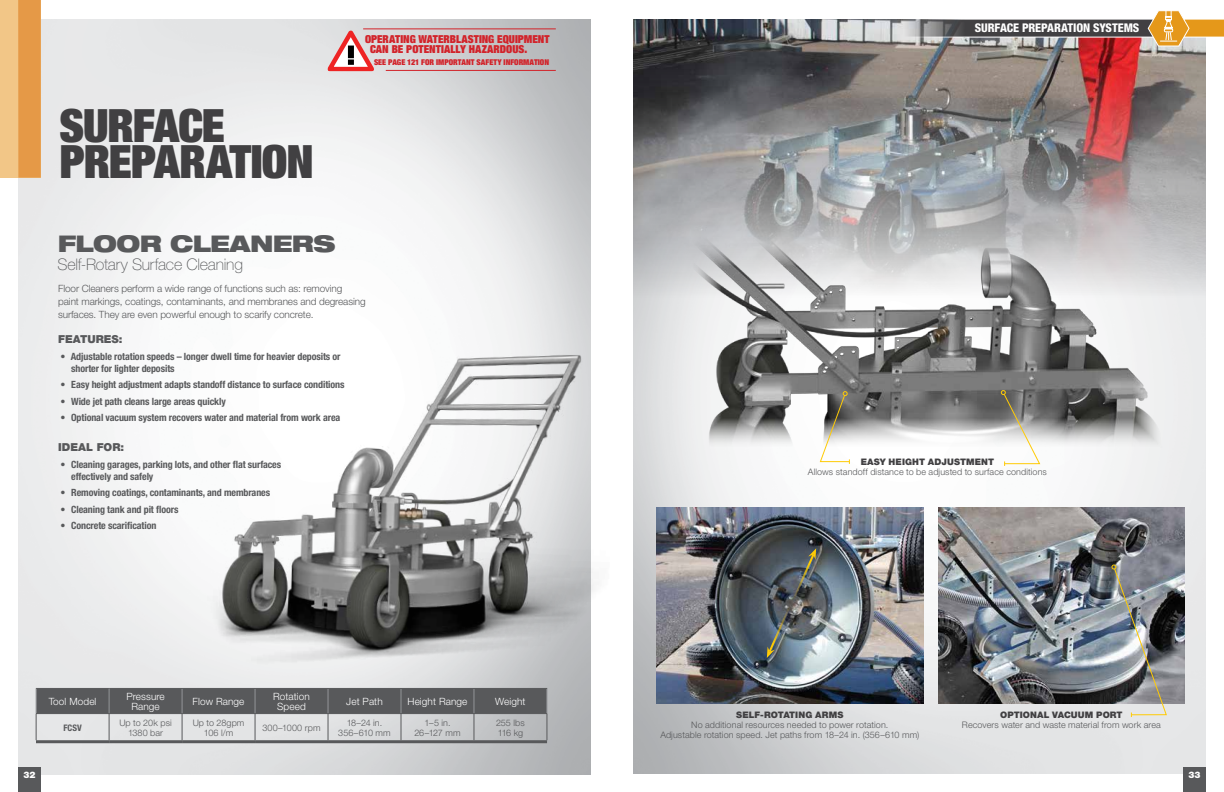
<style>
.page{position:relative;width:1224px;height:792px;background:#fff}
.page>*{position:absolute;margin:0;border:0;box-sizing:border-box;transform-origin:0 0}
.t1{font:900 condensed 46px/36px "Helvetica Neue LT Std";letter-spacing:-.025em;color:#414042}
.t2{font:900 expanded 23px "Helvetica Neue LT Std";letter-spacing:-.03em;color:#58595b}
.t3{font:100 16px "Helvetica Neue LT Std";letter-spacing:-.015em;color:#58595b}
.t4{font:800 condensed 12px "Helvetica Neue LT Std";letter-spacing:-.01em;color:#fff}
.t5{font:900 condensed 11px/10px "Helvetica Neue LT Std";color:#d2232a}
.t6{font:900 11px "Helvetica Neue LT Std";color:#58595b}
.t7{font:700 condensed 10px/12px "Helvetica Neue LT Std";letter-spacing:-.01em;color:#58595b}
.t8{font:300 10px/13px "Helvetica Neue LT Std";letter-spacing:-.01em;color:#58595b}
.t9{font:300 10px/10px "Helvetica Neue LT Std";letter-spacing:.01em;color:#fff;text-align:center}
.t10{font:300 9px/10px "Helvetica Neue LT Std";letter-spacing:.01em;color:#58595b;text-align:center}
.t11{font:900 9px "Helvetica Neue LT Std";letter-spacing:.01em;color:#414042}
.t12{font:300 9px/10px "Helvetica Neue LT Std";letter-spacing:-.015em;color:#58595b;text-align:center}
.t13{font:900 9px "Helvetica Neue LT Std";color:#fff}
.t14{font:700 condensed 9px "Helvetica Neue LT Std";color:#58595b}
.t15{font:900 condensed 8px "Helvetica Neue LT Std";color:#d2232a}
</style>
<div class="page">
<img style="left:633px;top:318px;width:573px;height:456px">
<div style="left:1183px;top:767px;width:23px;height:25px;background:#58595b"></div>
<div style="left:18px;top:767px;width:23px;height:25px;background:#58595b"></div>
<img style="left:176px;top:279px;width:418px;height:423px">
<svg style="left:36px;top:688px;width:512px;height:52px;background:#999a9c"></svg>
<hr style="left:182px;top:713px;width:73px;height:1px;background:#58595b">
<hr style="left:255px;top:713px;width:73px;height:1px;background:#58595b">
<hr style="left:328px;top:713px;width:73px;height:1px;background:#58595b">
<hr style="left:401px;top:713px;width:73px;height:1px;background:#58595b">
<hr style="left:474px;top:713px;width:73px;height:1px;background:#58595b">
<hr style="left:36px;top:740px;width:73px;height:3px;background:#58595b">
<hr style="left:109px;top:740px;width:73px;height:3px;background:#58595b">
<hr style="left:182px;top:740px;width:73px;height:3px;background:#58595b">
<hr style="left:255px;top:740px;width:73px;height:3px;background:#58595b">
<hr style="left:328px;top:740px;width:73px;height:3px;background:#58595b">
<hr style="left:401px;top:740px;width:73px;height:3px;background:#58595b">
<hr style="left:474px;top:740px;width:73px;height:3px;background:#58595b">
<img style="left:656px;top:508px;width:267px;height:195px">
<img style="left:938px;top:508px;width:247px;height:195px">
<img style="left:1111px;top:565px;width:57px;height:152px">
<img style="left:767px;top:548px;width:49px;height:110px">
<img style="left:691px;top:318px;width:511px;height:131px">
<svg style="left:1001px;top:390px;width:40px;height:76px"></svg>
<svg style="left:819px;top:391px;width:31px;height:73px"></svg>
<img style="left:633px;top:19px;width:573px;height:299px">
<div style="left:0;top:0;width:41px;height:178px;background:#f2c687"></div>
<div style="left:18px;top:0;width:23px;height:178px;background:#e59947"></div>
<hr style="left:363px;top:28px;width:193px;height:1px;background:#d2232a">
<hr style="left:386px;top:70px;width:170px;height:1px;background:#d2232a">
<svg style="left:327px;top:30px;width:47px;height:41px"></svg>
<svg style="left:905px;top:21px;width:242px;height:15px;background:#515052"></svg>
<div style="left:903px;top:19px;width:251px;height:19px;border:1px solid #fff"></div>
<svg style="left:1147px;top:10px;width:77px;height:37px"></svg>
<h1 class="t1" style="left:59px;top:106px;width:256px">SURFACE<br>PREPARATION</h1>
<p class="t5" style="left:370px;top:34px;width:181px;text-indent:-5px">OPERATING WATERBLASTING EQUIPMENT<br>CAN BE POTENTIALLY HAZARDOUS.</p>
<p class="t15" style="left:374px;top:57px;width:177px">SEE PAGE 121 FOR IMPORTANT SAFETY INFORMATION</p>
<h2 class="t2" style="left:58px;top:228px;width:279px">FLOOR CLEANERS</h2>
<h3 class="t3" style="left:58px;top:255px;width:187px">Self-Rotary Surface Cleaning</h3>
<p class="t8" style="left:58px;top:281px;width:309px">Floor Cleaners perform a wide range of functions such as: removing<br>paint markings, coatings, contaminants, and membranes and degreasing surfaces. They are even powerful enough to scarify concrete.</p>
<p class="t6" style="left:58px;top:333px;width:66px">FEATURES:</p>
<p class="t7" style="left:71px;top:350px;width:271px;text-indent:-11px">• Adjustable rotation speeds – longer dwell time for heavier deposits or shorter for lighter deposits</p>
<p class="t7" style="left:61px;top:378px;width:285px">• Easy height adjustment adapts standoff distance to surface conditions</p>
<p class="t7" style="left:61px;top:395px;width:167px">• Wide jet path cleans large areas quickly</p>
<p class="t7" style="left:61px;top:411px;width:281px">• Optional vacuum system recovers water and material from work area</p>
<p class="t6" style="left:58px;top:441px;width:68px">IDEAL FOR:</p>
<p class="t7" style="left:71px;top:458px;width:212px;text-indent:-11px">• Cleaning garages, parking lots, and other flat surfaces effectively and safely</p>
<p class="t7" style="left:61px;top:486px;width:211px">• Removing coatings, contaminants, and membranes</p>
<p class="t7" style="left:61px;top:503px;width:119px">• Cleaning tank and pit floors</p>
<p class="t7" style="left:61px;top:519px;width:97px">• Concrete scarification</p>
<p class="t9" style="left:49px;top:696px;width:49px">Tool Model</p>
<p class="t9" style="left:126px;top:691px;width:40px">Pressure<br>Range</p>
<p class="t9" style="left:193px;top:696px;width:53px">Flow Range</p>
<p class="t9" style="left:273px;top:691px;width:38px">Rotation<br>Speed</p>
<p class="t9" style="left:346px;top:696px;width:38px">Jet Path</p>
<p class="t9" style="left:408px;top:696px;width:61px">Height Range</p>
<p class="t9" style="left:495px;top:696px;width:32px">Weight</p>
<p class="t14" style="left:63px;top:722px;width:20px">FCSV</p>
<p class="t10" style="left:119px;top:717px;width:54px">Up to 20k psi<br>1380 bar</p>
<p class="t10" style="left:193px;top:717px;width:53px">Up to 28gpm<br>106 l/m</p>
<p class="t10" style="left:263px;top:722px;width:60px">300–1000 rpm</p>
<p class="t12" style="left:338px;top:717px;width:54px">18–24 in.<br>356–610 mm</p>
<p class="t10" style="left:414px;top:717px;width:48px">1–5 in.<br>26–127 mm</p>
<p class="t12" style="left:496px;top:717px;width:30px;text-align:left">255 lbs<br>116 kg</p>
<p class="t4" style="left:975px;top:21px;width:166px">SURFACE PREPARATION SYSTEMS</p>
<p class="t11" style="left:861px;top:457px;width:135px">EASY HEIGHT ADJUSTMENT</p>
<p class="t10" style="left:808px;top:467px;width:240px">Allows standoff distance to be adjusted to surface conditions</p>
<p class="t11" style="left:736px;top:709px;width:109px">SELF-ROTATING ARMS</p>
<p class="t10" style="left:660px;top:719px;width:260px">No additional resources needed to power rotation.<br>Adjustable rotation speed. Jet paths from 18–24 in. (356–610 mm)</p>
<p class="t11" style="left:1000px;top:709px;width:124px">OPTIONAL VACUUM PORT</p>
<p class="t10" style="left:962px;top:719px;width:200px">Recovers water and waste material from work area</p>
<p class="t13" style="left:24px;top:770px;width:13px">32</p>
<p class="t13" style="left:1188px;top:770px;width:13px">33</p>
</div>
